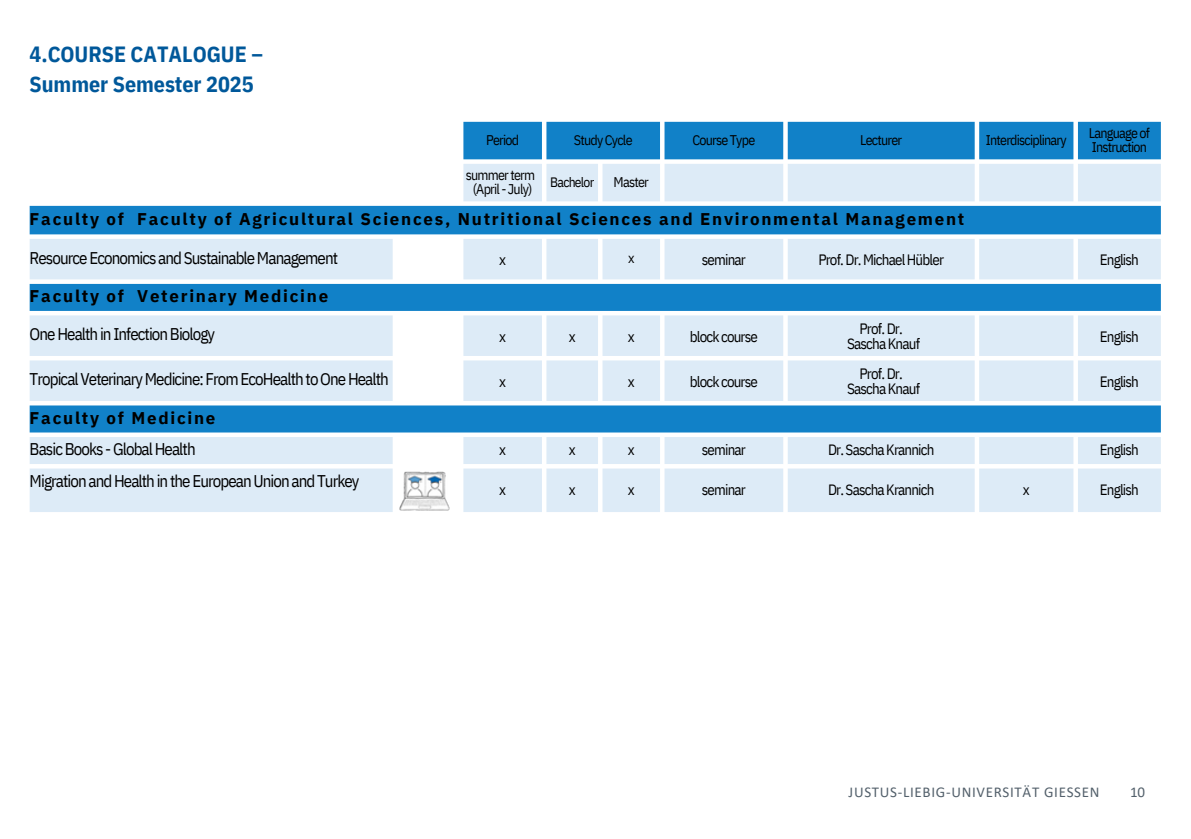
<style>
.page{position:relative;width:1191px;height:839px;background:#fff}
.page>*{position:absolute;margin:0;border:0;box-sizing:border-box;transform-origin:0 0}
.t1{font:700 22px/30px "IBM Plex Sans Cond";color:#00589a}
.t2{font:17px "IBM Plex Sans Cond";letter-spacing:-.055em;color:#000}
.t3{font:700 17px "IBM Plex Sans";letter-spacing:.105em;color:#000}
.t4{font:15px "IBM Plex Sans Cond";letter-spacing:-.055em;color:#000}
.t5{font:15px "Calibri";letter-spacing:.045em;color:#53606b}
.t6{font:14px/14.8px "IBM Plex Sans Cond";letter-spacing:-.055em;color:#000}
.t7{font:13.6px "IBM Plex Sans Cond";letter-spacing:-.055em;color:#000}
</style>
<div class="page">
<div style="left:463px;top:122px;width:698px;height:38px;background:#1181c8"></div>
<svg style="left:30px;top:164px;width:1131px;height:348px;fill:#ddebf7"></svg>
<img style="left:400px;top:471px;width:49px;height:40px">
<p class="t1" style="left:30px;top:39px;width:235px">4.COURSE CATALOGUE –<br>Summer Semester 2025</p>
<h1 class="t6" style="left:486px;top:132px;width:34px">Period</h1>
<p class="t6" style="left:574px;top:132px;width:60px">Study Cycle</p>
<p class="t6" style="left:692px;top:132px;width:64px">Course Type</p>
<p class="t6" style="left:860px;top:132px;width:44px">Lecturer</p>
<p class="t6" style="left:986px;top:132px;width:83px">Interdisciplinary</p>
<p class="t6" style="left:1089px;top:125px;width:62px">Language of<br>Instruction</p>
<p class="t6" style="left:466px;top:167px;width:71px">summer term</p>
<p class="t6" style="left:473px;top:182px;width:61px">(April - July)</p>
<p class="t7" style="left:550px;top:172px;width:45px">Bachelor</p>
<p class="t6" style="left:614px;top:174px;width:37px">Master</p>
<p class="t3" style="left:30px;top:208px;width:936px">Faculty of Faculty of Agricultural Sciences, Nutritional Sciences and Environmental Management</p>
<p class="t2" style="left:30px;top:246px;width:310px">Resource Economics and Sustainable Management</p>
<p class="t4" style="left:499px;top:249px;width:8px">x</p>
<p class="t6" style="left:628px;top:250px;width:8px">x</p>
<p class="t4" style="left:702px;top:249px;width:46px">seminar</p>
<p class="t4" style="left:818px;top:249px;width:127px">Prof. Dr. Michael Hübler</p>
<p class="t4" style="left:1100px;top:249px;width:41px">English</p>
<p class="t3" style="left:30px;top:284px;width:300px">Faculty of Veterinary Medicine</p>
<p class="t2" style="left:30px;top:323px;width:187px">One Health in Infection Biology</p>
<p class="t4" style="left:499px;top:326px;width:8px">x</p>
<p class="t4" style="left:569px;top:326px;width:8px">x</p>
<p class="t4" style="left:628px;top:326px;width:8px">x</p>
<p class="t4" style="left:690px;top:326px;width:70px">block course</p>
<p class="t4" style="left:860px;top:318px;width:45px">Prof. Dr.</p>
<p class="t4" style="left:847px;top:334px;width:75px">Sascha Knauf</p>
<p class="t4" style="left:1100px;top:326px;width:41px">English</p>
<p class="t2" style="left:30px;top:368px;width:361px">Tropical Veterinary Medicine: From EcoHealth to One Health</p>
<p class="t4" style="left:499px;top:371px;width:8px">x</p>
<p class="t4" style="left:628px;top:371px;width:8px">x</p>
<p class="t4" style="left:690px;top:371px;width:70px">block course</p>
<p class="t4" style="left:860px;top:363px;width:45px">Prof. Dr.</p>
<p class="t4" style="left:847px;top:379px;width:75px">Sascha Knauf</p>
<p class="t4" style="left:1100px;top:371px;width:41px">English</p>
<p class="t3" style="left:30px;top:406px;width:187px">Faculty of Medicine</p>
<p class="t2" style="left:30px;top:437px;width:168px">Basic Books - Global Health</p>
<p class="t4" style="left:499px;top:440px;width:8px">x</p>
<p class="t4" style="left:569px;top:440px;width:8px">x</p>
<p class="t4" style="left:628px;top:440px;width:8px">x</p>
<p class="t4" style="left:702px;top:440px;width:45px">seminar</p>
<p class="t4" style="left:828px;top:440px;width:108px">Dr. Sascha Krannich</p>
<p class="t4" style="left:1100px;top:440px;width:40px">English</p>
<p class="t2" style="left:30px;top:469px;width:331px">Migration and Health in the European Union and Turkey</p>
<p class="t4" style="left:499px;top:479px;width:8px">x</p>
<p class="t4" style="left:569px;top:479px;width:8px">x</p>
<p class="t4" style="left:628px;top:479px;width:8px">x</p>
<p class="t4" style="left:702px;top:479px;width:45px">seminar</p>
<p class="t4" style="left:828px;top:479px;width:108px">Dr. Sascha Krannich</p>
<p class="t4" style="left:1023px;top:479px;width:8px">x</p>
<p class="t4" style="left:1100px;top:479px;width:40px">English</p>
<p class="t5" style="left:849px;top:785px;width:252px">JUSTUS-LIEBIG-UNIVERSITÄT GIESSEN</p>
<p class="t5" style="left:1130px;top:785px;width:17px">10</p>
</div>
